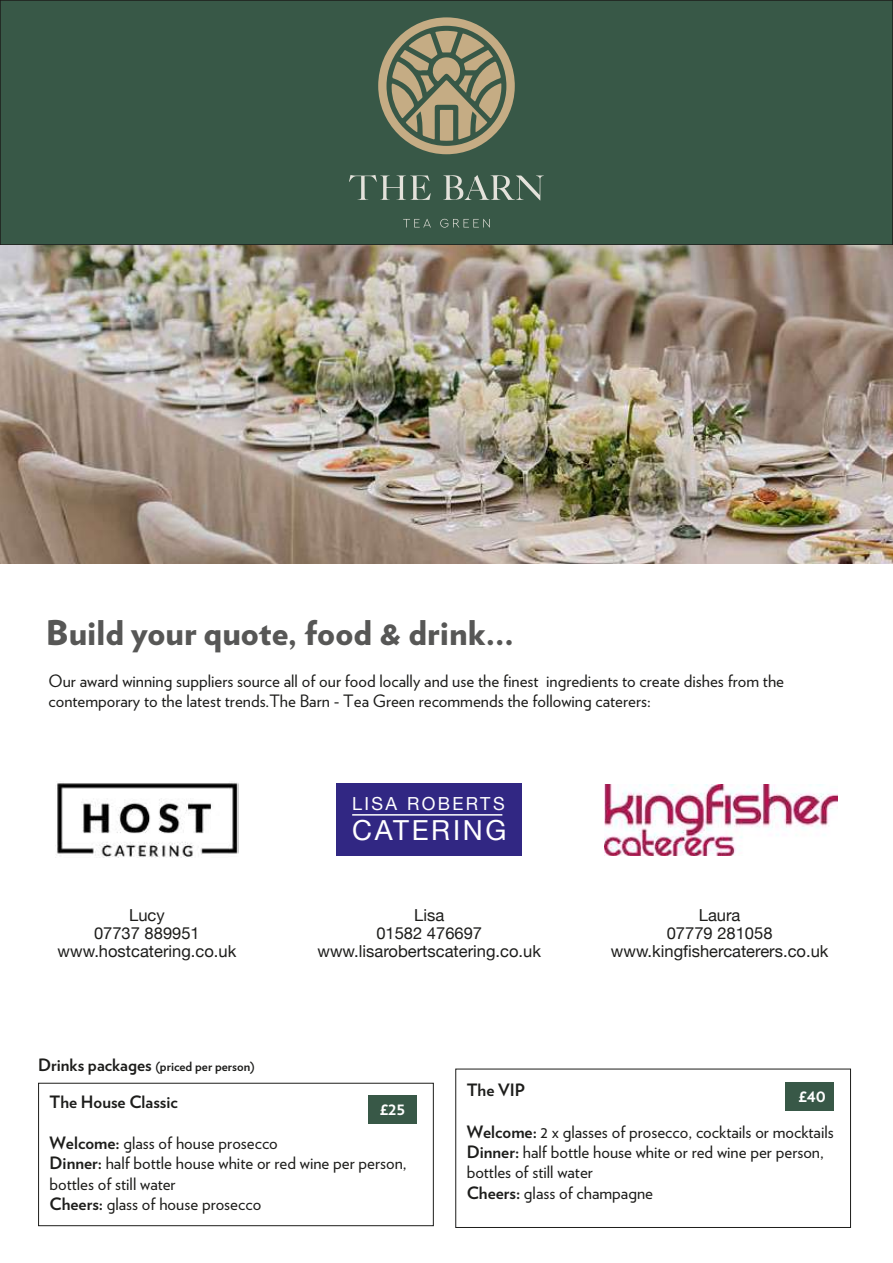
<style>
.page{position:relative;width:893px;height:1263px;background:#fff}
.page>*{position:absolute;margin:0;border:0;box-sizing:border-box;transform-origin:0 0}
.t1{font:900 34.05px "Verlag";color:#575756}
.t2{font:27.6px "Helvetica Neue";letter-spacing:.1em;color:#fff}
.t3{font:18px "Helvetica Neue";letter-spacing:.13em;color:#fff}
.t4{font:700 17.85px "Verlag";color:#fff}
.t5{font:16.95px/20.4px "Verlag";color:#1d1d1b}
.t6{font:700 16.95px "Verlag";color:#1d1d1b}
.t7{font:16.5px/17.9px "Helvetica Neue";color:#1d1d1b;text-align:center}
.t8{font:700 12.75px "Verlag";color:#1d1d1b}
.s1{font-size:16.95px}
.s2{font-weight:700}
</style>
<div class="page">
<div style="left:0;top:0;width:893px;height:245px;background:#385847"></div>
<div style="left:0;top:0;width:893px;height:246px;border:2px solid #1d1d1b"></div>
<img style="left:0;top:245px;width:893px;height:319px">
<div style="left:38px;top:1083px;width:396px;height:143px;border:1px solid #1d1d1b"></div>
<div style="left:368px;top:1095px;width:49px;height:29px;background:#385847"></div>
<div style="left:456px;top:1069px;width:395px;height:159px;border:1px solid #1d1d1b"></div>
<div style="left:785px;top:1082px;width:49px;height:29px;background:#385847"></div>
<svg style="left:349px;top:175px;width:82px;height:25px"></svg>
<svg style="left:443px;top:175px;width:101px;height:25px"></svg>
<svg style="left:378px;top:17px;width:137px;height:137px"></svg>
<svg style="left:403px;top:219px;width:28px;height:8px"></svg>
<svg style="left:440px;top:219px;width:50px;height:9px"></svg>
<img style="left:57px;top:783px;width:181px;height:75px">
<div style="left:337px;top:783px;width:185px;height:72px;background:#312783"></div>
<hr style="left:352px;top:814px;width:150px;height:2px;background:#fff">
<img style="left:605px;top:784px;width:232px;height:71px">
<h1 class="t1" style="left:46px;top:605px;width:469px">Build your quote, food &amp; drink...</h1>
<p class="t5" style="left:49px;top:670px;width:737px">Our award winning suppliers source all of our food locally and use the finest ingredients to create dishes from the contemporary to the latest trends.The Barn - Tea Green recommends the following caterers:</p>
<p class="t3" style="left:352px;top:791px;width:154px">LISA ROBERTS</p>
<h2 class="t2" style="left:352px;top:810px;width:156px">CATERING</h2>
<p class="t7" style="left:58px;top:907px;width:180px">Lucy<br>07737 889951 www.hostcatering.co.uk</p>
<p class="t7" style="left:611px;top:907px;width:219px">Laura<br>07779 281058 www.kingfishercaterers.co.uk</p>
<p class="t7" style="left:318px;top:907px;width:225px">Lisa<br>01582 476697 www.lisarobertscatering.co.uk</p>
<p class="t8" style="left:38px;top:1056px;width:218px"><span class="s1">Drinks packages</span> (priced per person)</p>
<p class="t6" style="left:50px;top:1089px;width:130px">The House Classic</p>
<p class="t5" style="left:50px;top:1132px;width:359px"><span class="s2">Welcome:</span> glass of house prosecco<br><span class="s2">Dinner:</span> half bottle house white or red wine per person, bottles of still water<br><span class="s2">Cheers:</span> glass of house prosecco</p>
<p class="t4" style="left:380px;top:1094px;width:27px">£25</p>
<p class="t6" style="left:467px;top:1076px;width:60px">The VIP</p>
<p class="t5" style="left:467px;top:1120px;width:369px"><span class="s2">Welcome:</span> 2 x glasses of prosecco, cocktails or mocktails <span class="s2">Dinner:</span> half bottle house white or red wine per person, bottles of still water<br><span class="s2">Cheers:</span> glass of champagne</p>
<p class="t4" style="left:798px;top:1081px;width:29px">£40</p>
</div>
